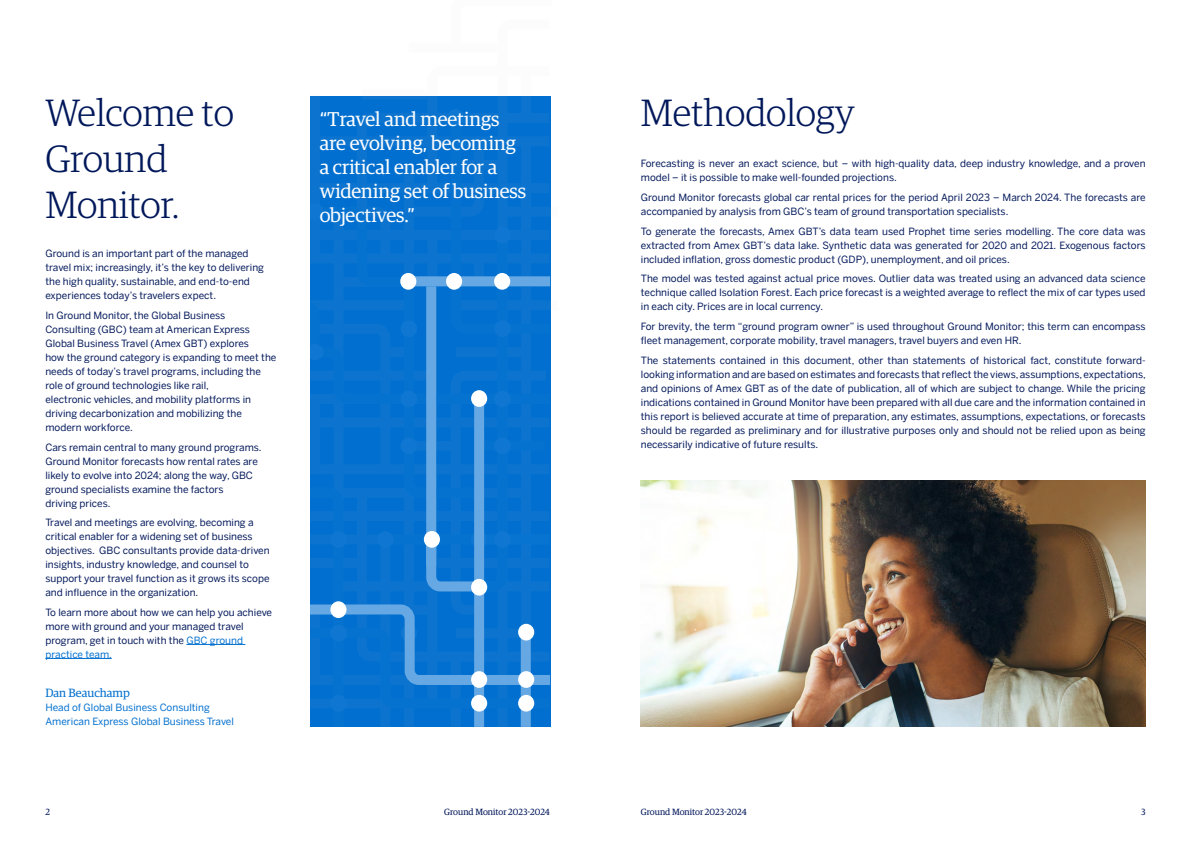
<style>
.page{position:relative;width:1191px;height:842px;background:#fff}
.page>*{position:absolute;margin:0;border:0;box-sizing:border-box;transform-origin:0 0}
.t1{font:300 38px/45.6px "Guardian Egyp";color:#00175a}
.t2{font:20px/24px "Guardian Egyp";letter-spacing:-.01em;color:#fff}
.t3{font:12px "Guardian Egyp";color:#006fcf}
.t4{font:10px/14px "Benton Sans";color:#00175a}
.t5{font:10px/14px "Benton Sans";color:#006fcf}
.t6{font:9px "Guardian Egyp";color:#00175a}
.s1{color:#006fcf}
</style>
<div class="page">
<img style="left:641px;top:481px;width:504px;height:246px">
<svg style="left:310px;top:96px;width:241px;height:12px;background:#0270cf"></svg>
<svg style="left:310px;top:108px;width:241px;height:619px;background:#0e76d0"></svg>
<div style="left:471px;top:579px;width:16px;height:17px;background:#fff;border-radius:50%"></div>
<div style="left:424px;top:531px;width:16px;height:17px;background:#fff;border-radius:50%"></div>
<div style="left:400px;top:273px;width:16px;height:17px;background:#fff;border-radius:50%"></div>
<div style="left:446px;top:273px;width:16px;height:17px;background:#fff;border-radius:50%"></div>
<div style="left:471px;top:390px;width:16px;height:17px;background:#fff;border-radius:50%"></div>
<div style="left:494px;top:273px;width:16px;height:17px;background:#fff;border-radius:50%"></div>
<hr style="left:186px;top:644px;width:59px;height:1px;background:#006fcf">
<hr style="left:45px;top:658px;width:67px;height:1px;background:#006fcf">
<h1 class="t1" style="left:45px;top:88px;width:190px">Welcome to<br>Ground<br>Monitor.</h1>
<p class="t4" style="left:45px;top:246px;width:220px">Ground is an important part of the managed travel mix; increasingly, it’s the key to delivering the high quality, sustainable, and end-to-end experiences today’s travelers expect.</p>
<p class="t4" style="left:45px;top:308px;width:233px">In Ground Monitor, the Global Business Consulting (GBC) team at American Express Global Business Travel (Amex GBT) explores<br>how the ground category is expanding to meet the needs of today’s travel programs, including the role of ground technologies like rail,<br>electronic vehicles, and mobility platforms in driving decarbonization and mobilizing the modern workforce.</p>
<p class="t4" style="left:45px;top:440px;width:218px">Cars remain central to many ground programs.<br>Ground Monitor forecasts how rental rates are likely to evolve into 2024; along the way, GBC ground specialists examine the factors<br>driving prices.</p>
<p class="t4" style="left:45px;top:515px;width:226px">Travel and meetings are evolving, becoming a critical enabler for a widening set of business objectives. GBC consultants provide data-driven insights, industry knowledge, and counsel to support your travel function as it grows its scope and influence in the organization.</p>
<p class="t4" style="left:45px;top:605px;width:228px">To learn more about how we can help you achieve more with ground and your managed travel program, get in touch with the <span class="s1">GBC ground practice team.</span></p>
<p class="t3" style="left:45px;top:685px;width:86px">Dan Beauchamp</p>
<p class="t5" style="left:45px;top:700px;width:190px">Head of Global Business Consulting<br>American Express Global Business Travel</p>
<h2 class="t2" style="left:320px;top:106px;width:181px">“Travel and meetings</h2>
<h2 class="t2" style="left:320px;top:130px;width:208px">are evolving, becoming a critical enabler for a widening set of business objectives.”</h2>
<h1 class="t1" style="left:641px;top:88px;width:215px">Methodology</h1>
<p class="t4" style="left:641px;top:156px;width:506px">Forecasting is never an exact science, but – with high-quality data, deep industry knowledge, and a proven model – it is possible to make well-founded projections.</p>
<p class="t4" style="left:641px;top:190px;width:506px">Ground Monitor forecasts global car rental prices for the period April 2023 – March 2024. The forecasts are accompanied by analysis from GBC’s team of ground transportation specialists.</p>
<p class="t4" style="left:641px;top:223px;width:506px;text-align:justify">To generate the forecasts, Amex GBT’s data team used Prophet time series modelling. The core data was extracted from Amex GBT’s data lake. Synthetic data was generated for 2020 and 2021. Exogenous factors included inflation, gross domestic product (GDP), unemployment, and oil prices.</p>
<p class="t4" style="left:641px;top:271px;width:506px;text-align:justify">The model was tested against actual price moves. Outlier data was treated using an advanced data science technique called Isolation Forest. Each price forecast is a weighted average to reflect the mix of car types used in each city. Prices are in local currency.</p>
<p class="t4" style="left:641px;top:319px;width:506px">For brevity, the term “ground program owner” is used throughout Ground Monitor; this term can encompass fleet management, corporate mobility, travel managers, travel buyers and even HR.</p>
<p class="t4" style="left:641px;top:352px;width:506px;text-align:justify">The statements contained in this document, other than statements of historical fact, constitute forward&shy;looking information and are based on estimates and forecasts that reflect the views, assumptions, expectations, and opinions of Amex GBT as of the date of publication, all of which are subject to change. While the pricing indications contained in Ground Monitor have been prepared with all due care and the information contained in this report is believed accurate at time of preparation, any estimates, assumptions, expectations, or forecasts should be regarded as preliminary and for illustrative purposes only and should not be relied upon as being necessarily indicative of future results.</p>
<p class="t6" style="left:45px;top:806px;width:6px">2</p>
<p class="t6" style="left:444px;top:806px;width:107px">Ground Monitor 2023-2024</p>
<p class="t6" style="left:641px;top:806px;width:107px">Ground Monitor 2023-2024</p>
<p class="t6" style="left:1141px;top:806px;width:6px">3</p>
</div>
